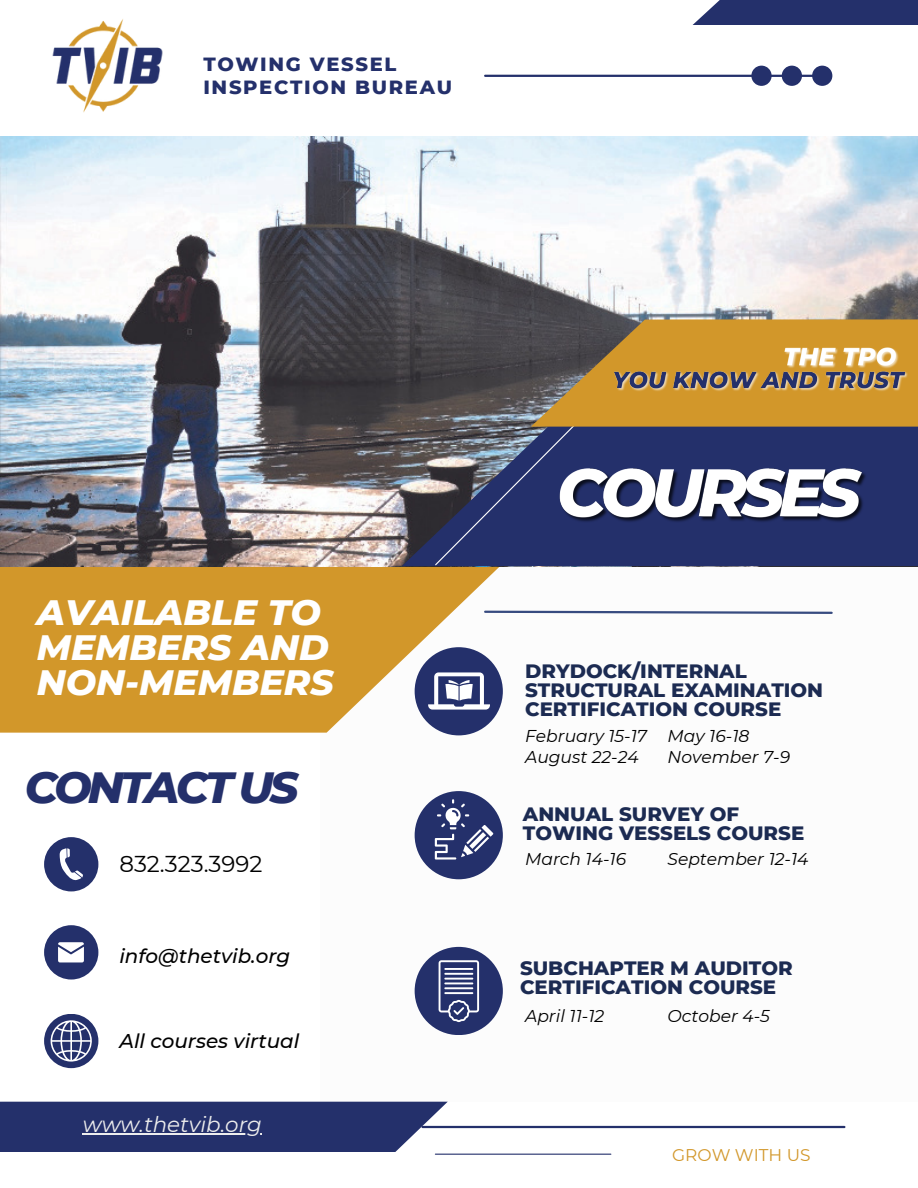
<style>
.page{position:relative;width:918px;height:1188px;background:#fff}
.page>*{position:absolute;margin:0;border:0;box-sizing:border-box;transform-origin:0 0}
.t1{font:italic 800 44.55px "Montserrat";letter-spacing:-.085em;color:#24306b}
.t2{font:italic 800 36px/34.8px "Montserrat";color:#fff}
.t3{font:22.95px "Montserrat";color:#000}
.t4{font:italic 21.45px "Montserrat";color:#ededed}
.t5{font:italic 500 19.95px "Montserrat";color:#000}
.t6{font:800 19.8px/19px "Montserrat";color:#1c2b52}
.t7{font:800 19.5px "Montserrat";letter-spacing:.085em;color:#24306b}
.t8{font:italic 17.1px "Montserrat";color:#000}
.t9{font:16.95px "Montserrat";color:#d2972a}
</style>
<div class="page">
<svg style="left:0;top:566px;width:673px;height:166px;fill:#d2972a"></svg>
<div style="left:415px;top:647px;width:88px;height:88px;background:#24306b;border-radius:50%"></div>
<div style="left:415px;top:791px;width:88px;height:88px;background:#24306b;border-radius:50%"></div>
<div style="left:415px;top:947px;width:88px;height:88px;background:#24306b;border-radius:50%"></div>
<img style="left:0;top:137px;width:918px;height:429px">
<svg style="left:402px;top:325px;width:516px;height:241px;background:#323963"></svg>
<div style="left:0;top:1102px;width:448px;height:50px;background:#24306b"></div>
<div style="left:692px;top:0;width:226px;height:25px;background:#24306b"></div>
<svg style="left:434px;top:325px;width:240px;height:241px;background:#404665"></svg>
<svg style="left:531px;top:319px;width:387px;height:108px;background:#af8436"></svg>
<hr style="left:485px;top:75px;width:335px;height:2px;background:#24306b">
<div style="left:44px;top:837px;width:54px;height:54px;background:#24306b;border-radius:50%"></div>
<svg style="left:60px;top:848px;width:23px;height:33px"></svg>
<div style="left:44px;top:925px;width:54px;height:55px;background:#24306b;border-radius:50%"></div>
<svg style="left:58px;top:942px;width:26px;height:20px"></svg>
<div style="left:44px;top:1014px;width:54px;height:54px;background:#24306b;border-radius:50%"></div>
<hr style="left:423px;top:1126px;width:421px;height:2px;background:#24306b">
<hr style="left:435px;top:1154px;width:176px;height:1px;background:#24306b">
<svg style="left:483px;top:610px;width:350px;height:5px"></svg>
<svg style="left:751px;top:66px;width:81px;height:20px"></svg>
<img style="left:37px;top:19px;width:141px;height:118px">
<svg style="left:435px;top:799px;width:58px;height:61px"></svg>
<svg style="left:439px;top:960px;width:40px;height:62px"></svg>
<svg style="left:428px;top:672px;width:62px;height:38px"></svg>
<svg style="left:50px;top:1020px;width:43px;height:42px"></svg>
<hr style="left:83px;top:1134px;width:179px;height:1px;background:#ededed">
<img style="left:555px;top:450px;width:315px;height:92px">
<img style="left:611px;top:341px;width:300px;height:60px">
<p class="t7" style="left:203px;top:53px;width:195px">TOWING VESSEL</p>
<p class="t7" style="left:203px;top:76px;width:250px">INSPECTION BUREAU</p>
<h2 class="t2" style="left:37px;top:595px;width:299px">AVAILABLE TO<br>MEMBERS AND<br>NON-MEMBERS</h2>
<h1 class="t1" style="left:25px;top:759px;width:275px">CONTACT US</h1>
<p class="t3" style="left:119px;top:850px;width:145px">832.323.3992</p>
<p class="t5" style="left:119px;top:943px;width:172px">info@thetvib.org</p>
<p class="t5" style="left:119px;top:1029px;width:181px">All courses virtual</p>
<p class="t4" style="left:83px;top:1112px;width:181px">www.thetvib.org</p>
<p class="t6" style="left:525px;top:661px;width:300px">DRYDOCK/INTERNAL<br>STRUCTURAL EXAMINATION<br>CERTIFICATION COURSE</p>
<p class="t8" style="left:525px;top:725px;width:123px">February 15-17</p>
<p class="t8" style="left:668px;top:725px;width:83px">May 16-18</p>
<p class="t8" style="left:525px;top:746px;width:115px">August 22-24</p>
<p class="t8" style="left:668px;top:746px;width:124px">November 7-9</p>
<p class="t6" style="left:523px;top:805px;width:283px">ANNUAL SURVEY OF<br>TOWING VESSELS COURSE</p>
<p class="t8" style="left:525px;top:848px;width:103px">March 14-16</p>
<p class="t8" style="left:668px;top:848px;width:143px">September 12-14</p>
<p class="t6" style="left:520px;top:959px;width:274px">SUBCHAPTER M AUDITOR<br>CERTIFICATION COURSE</p>
<p class="t8" style="left:525px;top:1005px;width:81px">April 11-12</p>
<p class="t8" style="left:668px;top:1005px;width:104px">October 4-5</p>
<p class="t9" style="left:672px;top:1145px;width:140px">GROW WITH US</p>
</div>
